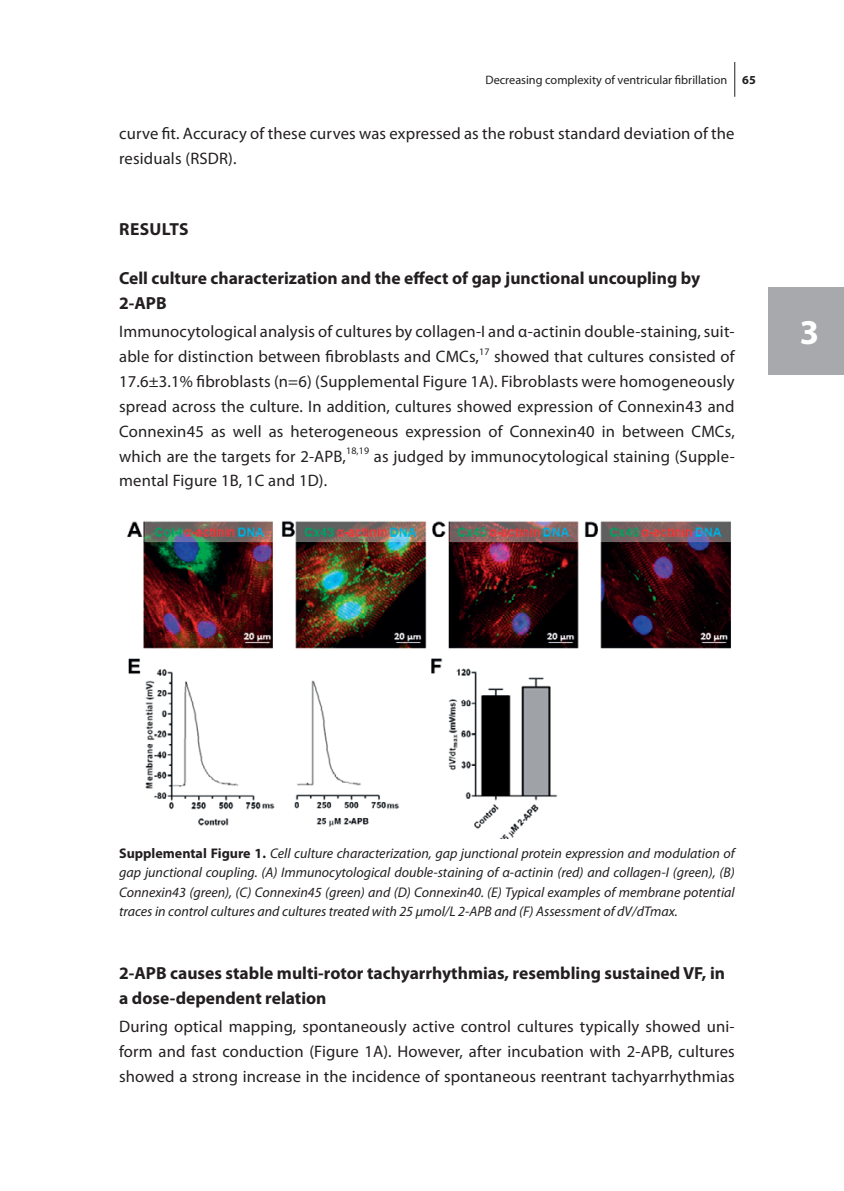
<style>
.page{position:relative;width:844px;height:1191px;background:#fff}
.page>*{position:absolute;margin:0;border:0;box-sizing:border-box;transform-origin:0 0}
.t1{font:700 35px "Myriad Pro";color:#fff}
.t2{font:700 17.5px/24.8px "Myriad Pro";color:#231f20}
.t3{font:700 17.5px "Myriad Pro";letter-spacing:.02em;color:#231f20}
.t4{font:16.62px/24.8px "Myriad Pro";letter-spacing:.01em;color:#231f20;text-align:justify}
.t5{font:italic 14px/19.2px "Myriad Pro";color:#231f20;text-align:justify}
.t6{font:12.25px "Myriad Pro";color:#231f20}
.s1{font-weight:700}
.s2{font-weight:700;font-style:normal}
</style>
<div class="page">
<hr style="left:734px;top:62px;width:1px;height:35px;background:#231f20">
<div style="left:768px;top:287px;width:75px;height:88px;background:#a8a9ad"></div>
<img style="left:127px;top:521px;width:604px;height:318px">
<p class="t6" style="left:485px;top:72px;width:272px">Decreasing complexity of ventricular fibrillation <span class="s1">65</span></p>
<p class="t4" style="left:119px;top:121px;width:617px">curve fit. Accuracy of these curves was expressed as the robust standard deviation of the residuals (RSDR).</p>
<p class="t3" style="left:119px;top:217px;width:71px">RESuLTS</p>
<p class="t2" style="left:119px;top:265px;width:582px">Cell culture characterization and the effect of gap junctional uncoupling by<br>2-aPb</p>
<p class="t4" style="left:119px;top:319px;width:617px">Immunocytological analysis of cultures by collagen-I and α-actinin double-staining, suit&shy;able for distinction between fibroblasts and CMCs,<sup>17</sup> showed that cultures consisted of 17.6±3.1% fibroblasts (n=6) (Supplemental Figure 1A). Fibroblasts were homogeneously spread across the culture. In addition, cultures showed expression of Connexin43 and Connexin45 as well as heterogeneous expression of Connexin40 in between CMCs, which are the targets for 2-APB,<sup>18,19</sup> as judged by immunocytological staining (Supple&shy;mental Figure 1B, 1C and 1D).</p>
<h1 class="t1" style="left:799px;top:309px;width:21px">3</h1>
<p class="t5" style="left:119px;top:843px;width:617px"><span class="s2">Supplemental Figure 1.</span> Cell culture characterization, gap junctional protein expression and modulation of gap junctional coupling. (A) Immunocytological double-staining of α-actinin (red) and collagen-I (green), (B)<br>Connexin43 (green), (C) Connexin45 (green) and (D) Connexin40. (E) Typical examples of membrane potential traces in control cultures and cultures treated with 25 µmol/L 2-APB and (F) Assessment of dV/dTmax.</p>
<p class="t2" style="left:119px;top:960px;width:607px">2-aPb causes stable multi-rotor tachyarrhythmias, resembling sustained VF, in a dose-dependent relation</p>
<p class="t4" style="left:119px;top:1014px;width:617px">During optical mapping, spontaneously active control cultures typically showed uni&shy;form and fast conduction (Figure 1A). However, after incubation with 2-APB, cultures showed a strong increase in the incidence of spontaneous reentrant tachyarrhythmias</p>
</div>
